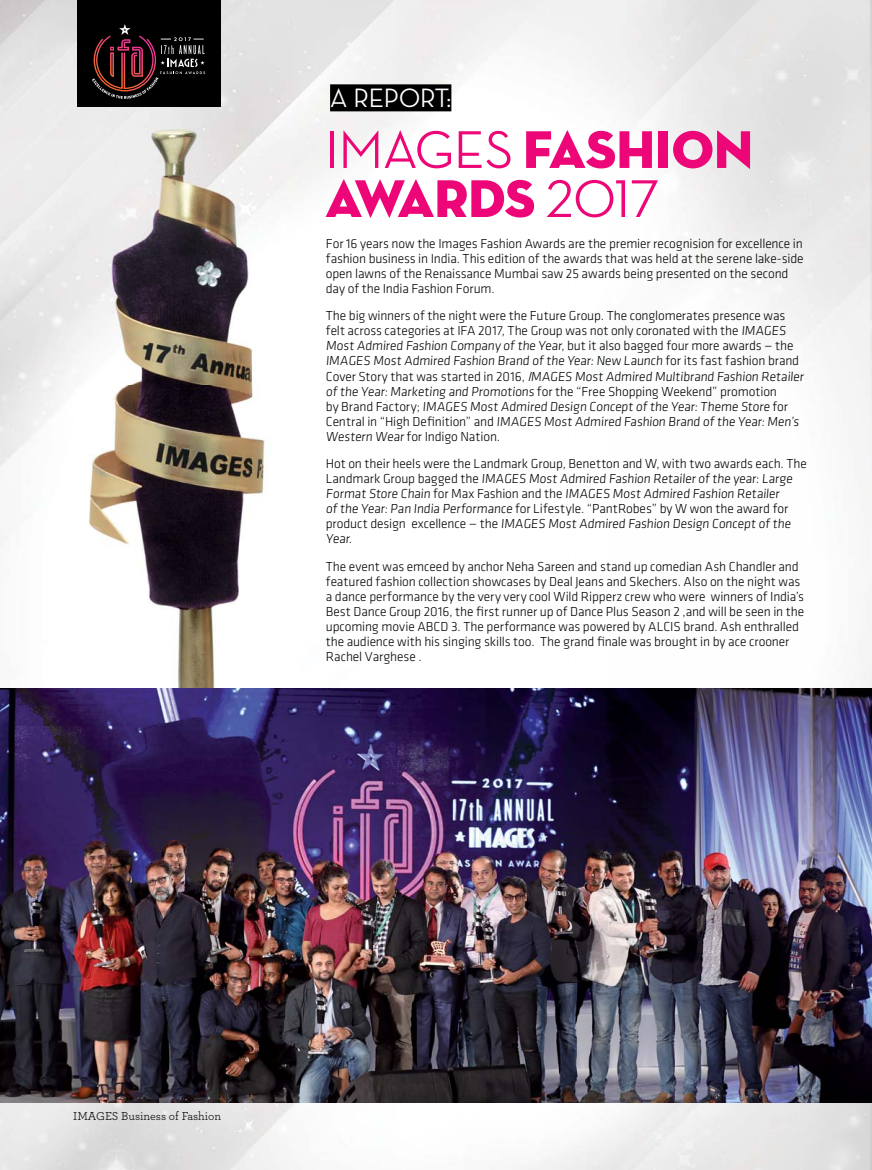
<style>
.page{position:relative;width:872px;height:1170px;background:#fff}
.page>*{position:absolute;margin:0;border:0;box-sizing:border-box;transform-origin:0 0}
.t1{font:53.85px/49.1px "Neutra Disp Titling";color:#ed0677}
.t2{font:500 27px "Neutra Disp";color:#fff}
.t3{font:300 13.5px/15px "Klavika";letter-spacing:-.005em;color:#000}
.t4{font:12px "Archer";color:#000}
.s1{font-family:"Neutra Disp";font-weight:500}
.s2{font-style:italic}
</style>
<div class="page">
<img style="left:0;top:0;width:767px;height:139px">
<img style="left:767px;top:0;width:104px;height:1169px">
<img style="left:0;top:139px;width:90px;height:1030px">
<img style="left:293px;top:139px;width:318px;height:550px">
<img style="left:611px;top:139px;width:157px;height:1030px">
<img style="left:247px;top:1102px;width:365px;height:67px">
<img style="left:90px;top:1102px;width:157px;height:67px">
<div style="left:77px;top:0;width:143px;height:106px;background:#000"></div>
<svg style="left:92px;top:24px;width:113px;height:75px"></svg>
<img style="left:871px;top:0;width:1px;height:300px">
<img style="left:871px;top:299px;width:1px;height:315px">
<img style="left:871px;top:613px;width:1px;height:314px">
<img style="left:871px;top:927px;width:1px;height:242px">
<img style="left:68px;top:129px;width:225px;height:560px">
<img style="left:0;top:689px;width:872px;height:413px">
<div style="left:330px;top:84px;width:121px;height:27px;background:#000"></div>
<h2 class="t2" style="left:330px;top:88px;width:123px">A REPORT:</h2>
<h1 class="t1" style="left:325px;top:132px;width:429px"><span class="s1">IMAGES</span> FASHION<br>AWARDS <span class="s1">2017</span></h1>
<p class="t3" style="left:326px;top:237px;width:479px">For 16 years now the Images Fashion Awards are the premier recognision for excellence in fashion business in India. This edition of the awards that was held at the serene lake-side open lawns of the Renaissance Mumbai saw 25 awards being presented on the second day of the India Fashion Forum.</p>
<p class="t3" style="left:326px;top:310px;width:480px">The big winners of the night were the Future Group. The conglomerates presence was felt across categories at IFA 2017, The Group was not only coronated with the IMAGES Most Admired Fashion Company of the Year, but it also bagged four more awards — the IMAGES Most Admired Fashion Brand of the Year: New Launch for its fast fashion brand Cover Story that was started in 2016, <span class="s2">I</span>MAGES Most Admired Multibrand Fashion Retailer of the Year: Marketing and Promotions for the “Free Shopping Weekend” promotion<br>by Brand Factory; IMAGES Most Admired Design Concept of the Year: Theme Store for Central in “High Definition” and IMAGES Most Admired Fashion Brand of the Year: Men’s Western Wear for Indigo Nation.</p>
<p class="t3" style="left:326px;top:457px;width:483px">Hot on their heels were the Landmark Group, Benetton and W, with two awards each. The Landmark Group bagged the IMAGES Most Admired Fashion Retailer of the year: Large Format Store Chain for Max Fashion and the IMAGES Most Admired Fashion Retailer<br>of the Year: Pan India Performance for Lifestyle. “PantRobes” by W won the award for product design excellence — the IMAGES Most Admired Fashion Design Concept of the Year.</p>
<p class="t3" style="left:326px;top:560px;width:480px">The event was emceed by anchor Neha Sareen and stand up comedian Ash Chandler and featured fashion collection showcases by Deal Jeans and Skechers. Also on the night was a dance performance by the very very cool Wild Ripperz crew who were winners of India’s Best Dance Group 2016, the first runner up of Dance Plus Season 2 ,and will be seen in the upcoming movie ABCD 3. The performance was powered by ALCIS brand. Ash enthralled the audience with his singing skills too. The grand finale was brought in by ace crooner Rachel Varghese .</p>
<p class="t4" style="left:73px;top:1111px;width:149px">IMAGES Business of Fashion</p>
</div>
